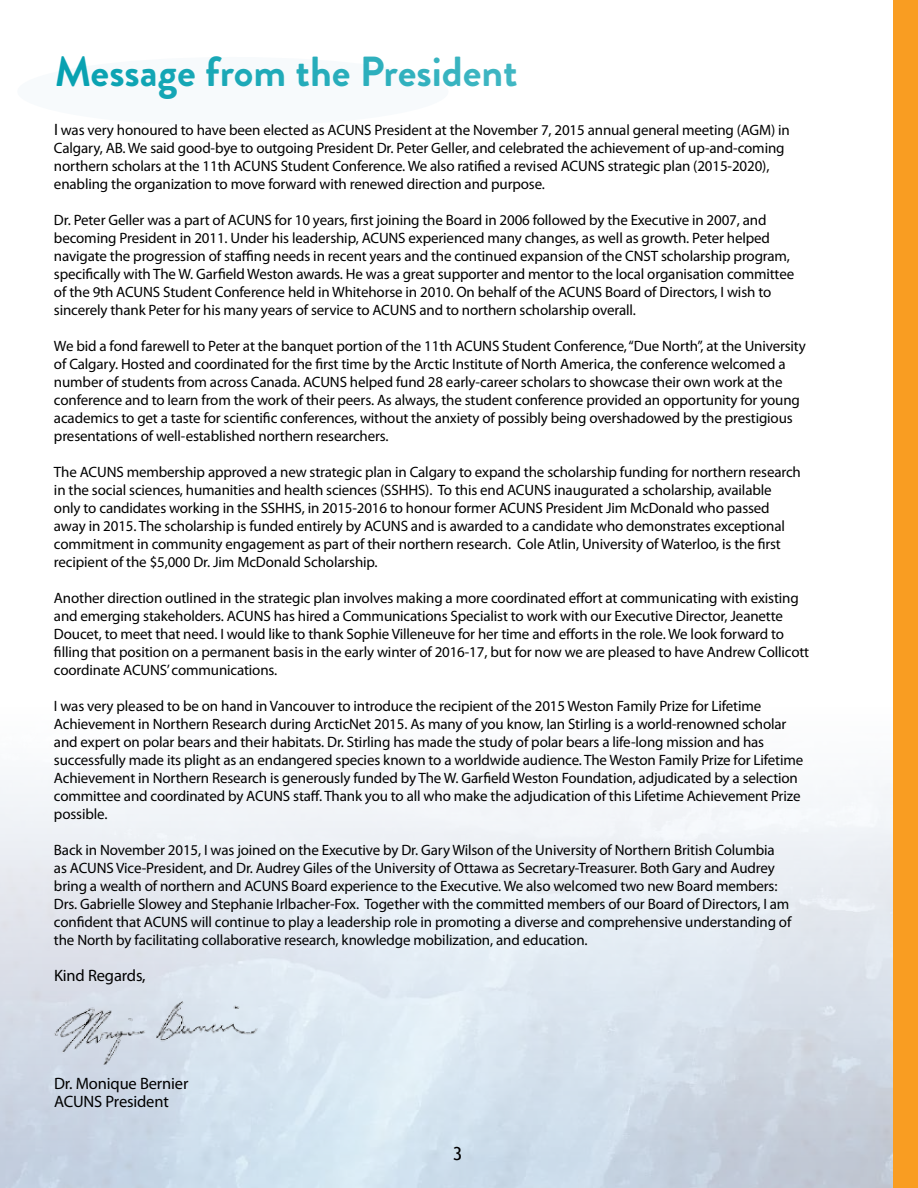
<style>
.page{position:relative;width:918px;height:1188px;background:#fff}
.page>*{position:absolute;margin:0;border:0;box-sizing:border-box;transform-origin:0 0}
.t1{font:700 42px "Brandon Grotesque";color:#009faf}
.t2{font:18px "Trebuchet MS";color:#000}
.t3{font:16.5px/18px "Myriad Pro";letter-spacing:-.01em;color:#000}
.t4{font:15px/18px "Myriad Pro";letter-spacing:-.01em;color:#000}
.s1{font-size:16.5px}
</style>
<div class="page">
<img style="left:1px;top:176px;width:893px;height:1012px">
<div style="left:17px;top:57px;width:431px;height:69px;background:#f7fafc;border-radius:50%"></div>
<div style="left:894px;top:0;width:24px;height:1188px;background:#f99d22"></div>
<img style="left:45px;top:988px;width:218px;height:76px">
<h1 class="t1" style="left:55px;top:42px;width:465px">Message from the President</h1>
<p class="t4" style="left:54px;top:121px;width:737px"><span class="s1">I</span> was very honoured to have been elected as ACUNS President at the November 7, 2015 annual general meeting (AGM) in Calgary, AB. We said good-bye to outgoing President Dr. Peter Geller, and celebrated the achievement of up-and-coming northern scholars at the 11th ACUNS Student Conference. We also ratified a revised ACUNS strategic plan (2015-2020), enabling the organization to move forward with renewed direction and purpose.</p>
<p class="t4" style="left:54px;top:211px;width:742px">Dr. Peter Geller was a part of ACUNS for 10 years, first joining the Board in 2006 followed by the Executive in 2007, and becoming President in 2011. Under his leadership, ACUNS experienced many changes, as well as growth. Peter helped navigate the progression of staffing needs in recent years and the continued expansion of the CNST scholarship program, specifically with The W. Garfield Weston awards. He was a great supporter and mentor to the local organisation committee of the 9th ACUNS Student Conference held in Whitehorse in 2010. On behalf of the ACUNS Board of Directors, I wish to sincerely thank Peter for his many years of service to ACUNS and to northern scholarship overall.</p>
<p class="t4" style="left:54px;top:337px;width:754px">We bid a fond farewell to Peter at the banquet portion of the 11th ACUNS Student Conference, “Due North”, at the University of Calgary. Hosted and coordinated for the first time by the Arctic Institute of North America, the conference welcomed a number of students from across Canada. ACUNS helped fund 28 early-career scholars to showcase their own work at the conference and to learn from the work of their peers. As always, the student conference provided an opportunity for young academics to get a taste for scientific conferences, without the anxiety of possibly being overshadowed by the prestigious presentations of well-established northern researchers.</p>
<p class="t4" style="left:54px;top:463px;width:748px">The ACUNS membership approved a new strategic plan in Calgary to expand the scholarship funding for northern research in the social sciences, humanities and health sciences (SSHHS). To this end ACUNS inaugurated a scholarship, available only to candidates working in the SSHHS, in 2015-2016 to honour former ACUNS President Jim McDonald who passed away in 2015. The scholarship is funded entirely by ACUNS and is awarded to a candidate who demonstrates exceptional commitment in community engagement as part of their northern research. Cole Atlin, University of Waterloo, is the first recipient of the $5,000 Dr. Jim McDonald Scholarship.</p>
<p class="t4" style="left:54px;top:589px;width:757px">Another direction outlined in the strategic plan involves making a more coordinated effort at communicating with existing and emerging stakeholders. ACUNS has hired a Communications Specialist to work with our Executive Director, Jeanette Doucet, to meet that need. I would like to thank Sophie Villeneuve for her time and efforts in the role. We look forward to filling that position on a permanent basis in the early winter of 2016-17, but for now we are pleased to have Andrew Collicott coordinate ACUNS’ communications.</p>
<p class="t4" style="left:54px;top:697px;width:751px">I was very pleased to be on hand in Vancouver to introduce the recipient of the 2015 Weston Family Prize for Lifetime Achievement in Northern Research during ArcticNet 2015. As many of you know, Ian Stirling is a world-renowned scholar and expert on polar bears and their habitats. Dr. Stirling has made the study of polar bears a life-long mission and has successfully made its plight as an endangered species known to a worldwide audience. The Weston Family Prize for Lifetime Achievement in Northern Research is generously funded by The W. Garfield Weston Foundation, adjudicated by a selection committee and coordinated by ACUNS staff. Thank you to all who make the adjudication of this Lifetime Achievement Prize possible.</p>
<p class="t4" style="left:54px;top:841px;width:739px">Back in November 2015, I was joined on the Executive by Dr. Gary Wilson of the University of Northern British Columbia as ACUNS Vice-President, and Dr. Audrey Giles of the University of Ottawa as Secretary-Treasurer. Both Gary and Audrey bring a wealth of northern and ACUNS Board experience to the Executive. We also welcomed two new Board members:<br>Drs. Gabrielle Slowey and Stephanie Irlbacher-Fox. Together with the committed members of our Board of Directors, I am confident that ACUNS will continue to play a leadership role in promoting a diverse and comprehensive understanding of the North by facilitating collaborative research, knowledge mobilization, and education.</p>
<p class="t3" style="left:54px;top:967px;width:93px">Kind Regards,</p>
<p class="t3" style="left:54px;top:1075px;width:136px">Dr. Monique Bernier<br>ACUNS President</p>
<p class="t2" style="left:453px;top:1143px;width:11px">3</p>
</div>
